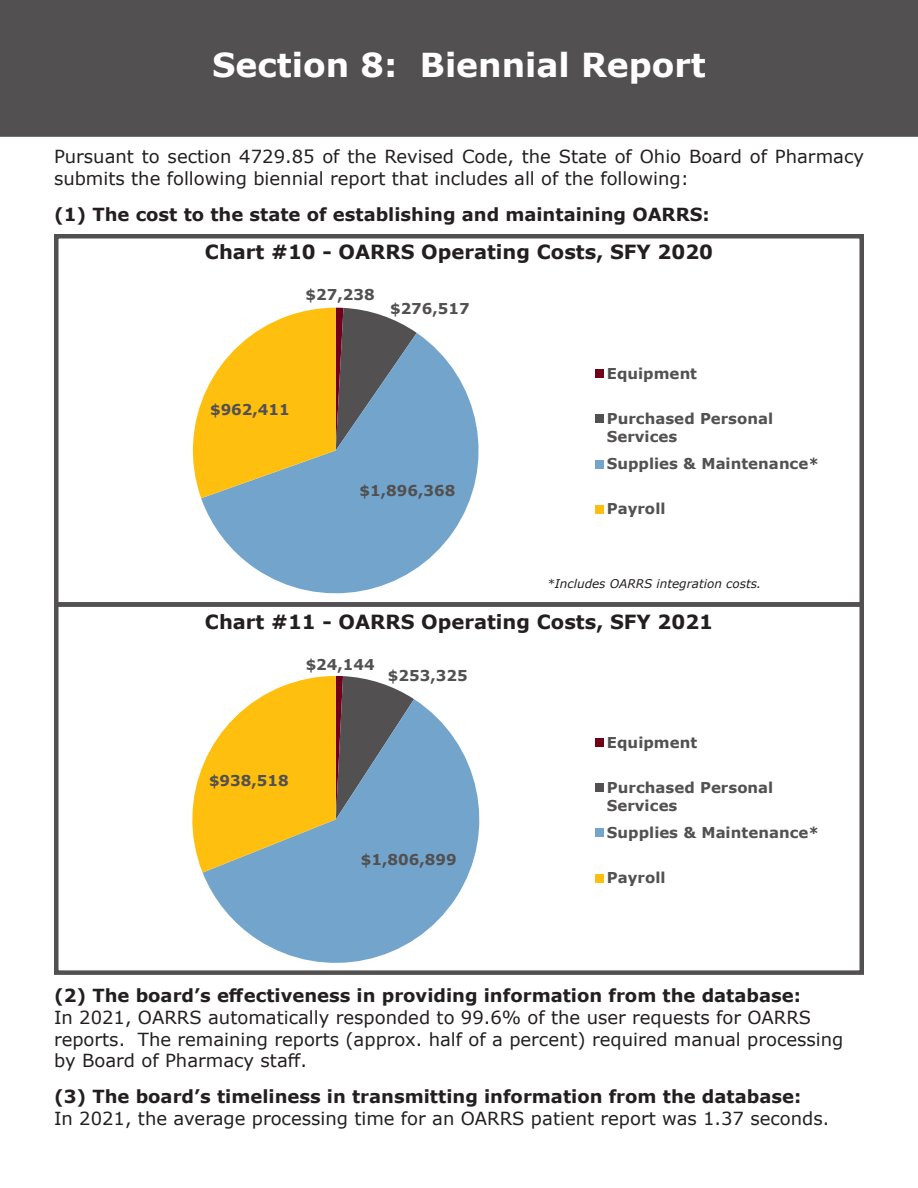
<style>
.page{position:relative;width:918px;height:1188px;background:#fff}
.page>*{position:absolute;margin:0;border:0;box-sizing:border-box;transform-origin:0 0}
.t1{font:700 33px "Verdana";color:#fff}
.t2{font:700 19.5px "Verdana";color:#231f20}
.t3{font:18px/21.6px "Verdana";color:#231f20}
.t4{font:700 18px "Verdana";color:#231f20}
.t5{font:700 15px/18.3px "Verdana";color:#525051}
.t6{font:italic 12px "Verdana";color:#231f20}
</style>
<div class="page">
<div style="left:1px;top:1px;width:916px;height:135px;background:#525051"></div>
<div style="left:0;top:0;width:918px;height:137px;border:2px solid #525051"></div>
<div style="left:54px;top:52px;width:810px;height:83px;background:#525051"></div>
<svg style="left:192px;top:307px;width:412px;height:287px"></svg>
<div style="left:54px;top:234px;width:810px;height:373px;border:4px solid #525051"></div>
<div style="left:54px;top:602px;width:810px;height:373px;border:4px solid #525051"></div>
<svg style="left:192px;top:675px;width:412px;height:288px"></svg>
<p class="t1" style="left:212px;top:42px;width:495px">Section 8: Biennial Report</p>
<p class="t3" style="left:54px;top:146px;width:812px">Pursuant to section 4729.85 of the Revised Code, the State of Ohio Board of Pharmacy submits the following biennial report that includes all of the following:</p>
<p class="t4" style="left:54px;top:202px;width:657px">(1) The cost to the state of establishing and maintaining OARRS:</p>
<p class="t2" style="left:205px;top:238px;width:510px">Chart #10 - OARRS Operating Costs, SFY 2020</p>
<p class="t5" style="left:306px;top:285px;width:71px">$27,238</p>
<p class="t5" style="left:390px;top:299px;width:81px">$276,517</p>
<p class="t5" style="left:210px;top:400px;width:81px">$962,411</p>
<p class="t5" style="left:360px;top:481px;width:97px">$1,896,368</p>
<p class="t5" style="left:607px;top:364px;width:92px">Equipment</p>
<p class="t5" style="left:607px;top:409px;width:168px">Purchased Personal<br>Services</p>
<p class="t5" style="left:607px;top:454px;width:214px">Supplies &amp; Maintenance*</p>
<p class="t5" style="left:607px;top:499px;width:60px">Payroll</p>
<p class="t6" style="left:547px;top:575px;width:216px">*Includes OARRS integration costs.</p>
<p class="t2" style="left:205px;top:608px;width:510px">Chart #11 - OARRS Operating Costs, SFY 2021</p>
<p class="t5" style="left:306px;top:655px;width:71px">$24,144</p>
<p class="t5" style="left:388px;top:666px;width:81px">$253,325</p>
<p class="t5" style="left:209px;top:771px;width:81px">$938,518</p>
<p class="t5" style="left:361px;top:851px;width:97px">$1,806,899</p>
<p class="t5" style="left:607px;top:733px;width:92px">Equipment</p>
<p class="t5" style="left:607px;top:778px;width:168px">Purchased Personal<br>Services</p>
<p class="t5" style="left:607px;top:823px;width:214px">Supplies &amp; Maintenance*</p>
<p class="t5" style="left:607px;top:868px;width:60px">Payroll</p>
<p class="t4" style="left:54px;top:983px;width:749px">(2) The board’s effectiveness in providing information from the database:</p>
<p class="t3" style="left:54px;top:1006px;width:791px">In 2021, OARRS automatically responded to 99.6% of the user requests for OARRS reports. The remaining reports (approx. half of a percent) required manual processing by Board of Pharmacy staff.</p>
<p class="t4" style="left:54px;top:1084px;width:749px">(3) The board’s timeliness in transmitting information from the database:</p>
<p class="t3" style="left:54px;top:1107px;width:777px">In 2021, the average processing time for an OARRS patient report was 1.37 seconds.</p>
</div>
